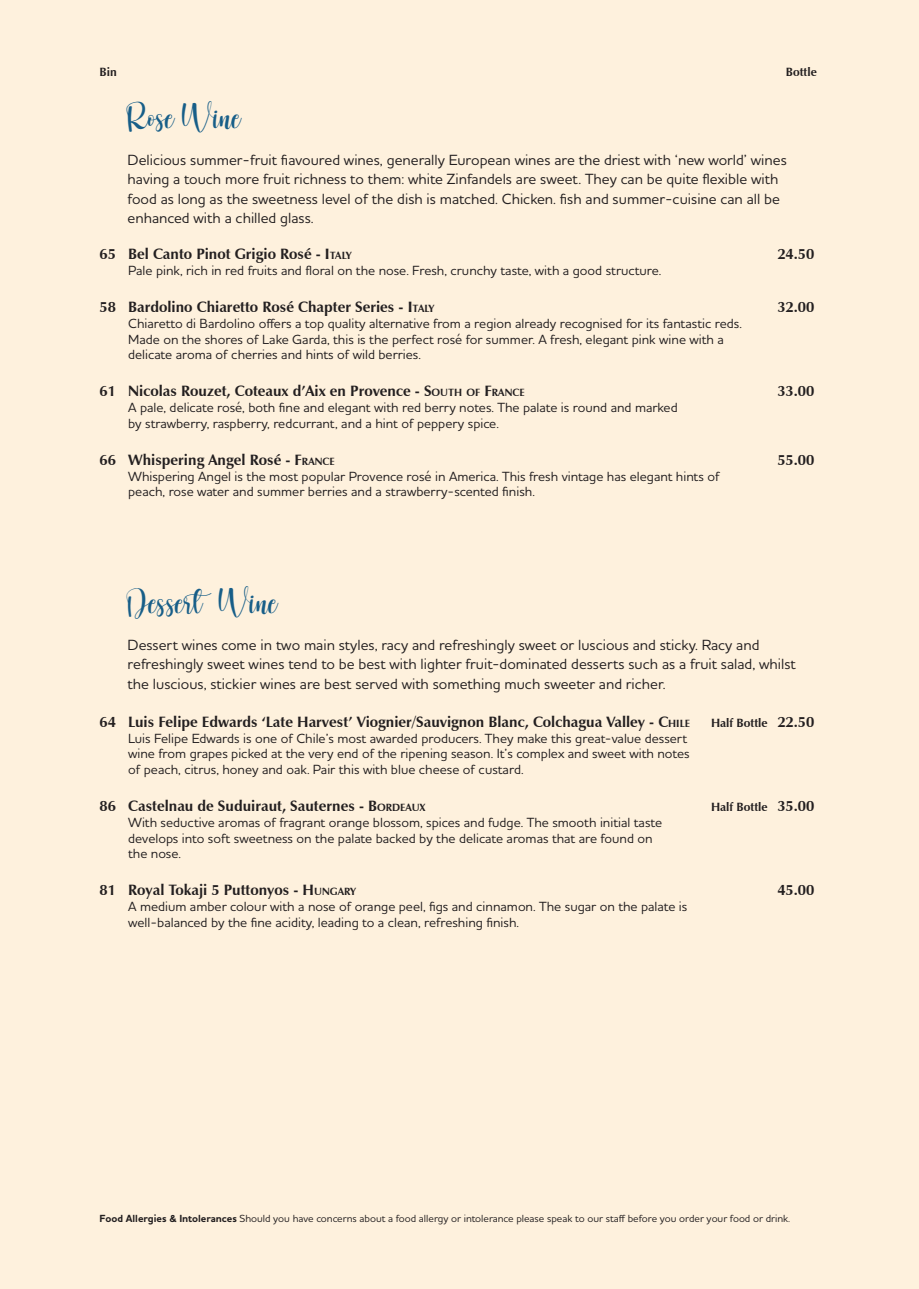
<style>
.page{position:relative;width:919px;height:1289px;background:#fff}
.page>*{position:absolute;margin:0;border:0;box-sizing:border-box;transform-origin:0 0}
.t1{font:30px "Homework";color:#175e88}
.t2{font:500 15px/19.5px "Houschka Pro";color:#231f20}
.t3{font:700 15px "Zapf Humanist 601 BT";color:#231f20}
.t4{font:500 13.5px/15.8px "Houschka Pro";color:#231f20}
.t5{font:700 12px "Zapf Humanist 601 BT";color:#231f20}
.t6{font:500 10.5px "Houschka Pro";color:#231f20}
.s1{font-style:inherit}
.s2{font-size:10.5px}
.s3{font-size:15px}
.s4{font-weight:700}
</style>
<div class="page">
<div style="left:0;top:0;width:918px;height:1288px;background:#fef1dd"></div>
<p class="t5" style="left:100px;top:64px;width:19px">Bin</p>
<p class="t5" style="left:785px;top:64px;width:32px">Bottle</p>
<p class="t1" style="left:128px;top:97px;width:115px">Rose Wine</p>
<p class="t2" style="left:128px;top:149px;width:660px">Delicious summer-fruit fiavoured wines, generally European wines are the driest with ‘new world’ wines having a touch more fruit richness to them: white Zinfandels are sweet. They can be quite flexible with food as long as the sweetness level of the dish is matched. Chicken. fish and summer-cuisine can all be enhanced with a chilled glass.</p>
<p class="t3" style="left:100px;top:245px;width:253px">65 Bel Canto Pinot Grigio Rosé - <span class="s1">I</span> <span class="s2">TALY</span></p>
<p class="t3" style="left:777px;top:245px;width:39px">24.50</p>
<p class="t4" style="left:128px;top:262px;width:534px">Pale pink, rich in red fruits and floral on the nose. Fresh, crunchy taste, with a good structure.</p>
<p class="t3" style="left:100px;top:297px;width:336px">58 Bardolino Chiaretto Rosé Chapter Series - <span class="s1">I</span> <span class="s2">TALY</span></p>
<p class="t3" style="left:777px;top:297px;width:39px">32.00</p>
<p class="t4" style="left:128px;top:315px;width:615px">Chiaretto di Bardolino offers a top quality alternative from a region already recognised for its fantastic reds.<br>Made on the shores of Lake Garda, this is the perfect rosé for summer. A fresh, elegant pink wine with a delicate aroma of cherries and hints of wild berries.</p>
<p class="t3" style="left:100px;top:382px;width:426px">61 Nicolas Rouzet, Coteaux d’Aix en Provence - <span class="s1">S</span><span class="s2">OUTH OF</span> <span class="s1">F</span> <span class="s2">RANCE</span></p>
<p class="t3" style="left:777px;top:382px;width:39px">33.00</p>
<p class="t4" style="left:128px;top:399px;width:551px">A pale, delicate rosé, both fine and elegant with red berry notes. The palate is round and marked by strawberry, raspberry, redcurrant, and a hint of peppery spice.</p>
<p class="t3" style="left:100px;top:450px;width:236px">66 Whispering Angel Rosé - <span class="s1">F</span> <span class="s2">RANCE</span></p>
<p class="t3" style="left:777px;top:450px;width:39px">55.00</p>
<p class="t4" style="left:128px;top:468px;width:593px">Whispering Angel is the most popular Provence rosé in America. This fresh vintage has elegant hints of peach, rose water and summer berries and a strawberry-scented finish.</p>
<p class="t1" style="left:128px;top:582px;width:151px">DessertWine</p>
<p class="t2" style="left:128px;top:634px;width:669px">Dessert wines come in two main styles, racy and refreshingly sweet or luscious and sticky. Racy and refreshingly sweet wines tend to be best with lighter fruit-dominated desserts such as a fruit salad, whilst the luscious, stickier wines are best served with something much sweeter and richer.</p>
<p class="t3" style="left:100px;top:712px;width:591px">64 Luis Felipe Edwards ‘Late Harvest’ Viognier/Sauvignon Blanc, Colchagua Valley - <span class="s1">C</span><span class="s2">HILE</span></p>
<p class="t5" style="left:711px;top:715px;width:105px">Half Bottle <span class="s3">22.50</span></p>
<p class="t4" style="left:128px;top:729px;width:563px">Luis Felipe Edwards is one of Chile’s most awarded producers. They make this great-value dessert wine from grapes picked at the very end of the ripening season. It’s complex and sweet with notes of peach, citrus, honey and oak. Pair this with blue cheese of custard.</p>
<p class="t3" style="left:100px;top:796px;width:327px">86 Castelnau de Suduiraut, Sauternes - <span class="s1">B</span><span class="s2">ORDEAUX</span></p>
<p class="t5" style="left:711px;top:799px;width:105px">Half Bottle <span class="s3">35.00</span></p>
<p class="t4" style="left:128px;top:814px;width:535px">With seductive aromas of fragrant orange blossom, spices and fudge. The smooth initial taste develops into soft sweetness on the palate backed by the delicate aromas that are found on the nose.</p>
<p class="t3" style="left:100px;top:881px;width:258px">81 Royal Tokaji 5 Puttonyos - <span class="s1">H</span> <span class="s2">UNGARY</span></p>
<p class="t3" style="left:777px;top:881px;width:39px">45.00</p>
<p class="t4" style="left:128px;top:898px;width:560px">A medium amber colour with a nose of orange peel, figs and cinnamon. The sugar on the palate is well-balanced by the fine acidity, leading to a clean, refreshing finish.</p>
<p class="t6" style="left:100px;top:1211px;width:692px"><span class="s4">Food Allergies &amp; Intolerances</span> Should you have concerns about a food allergy or intolerance please speak to our staff before you order your food or drink.</p>
</div>
